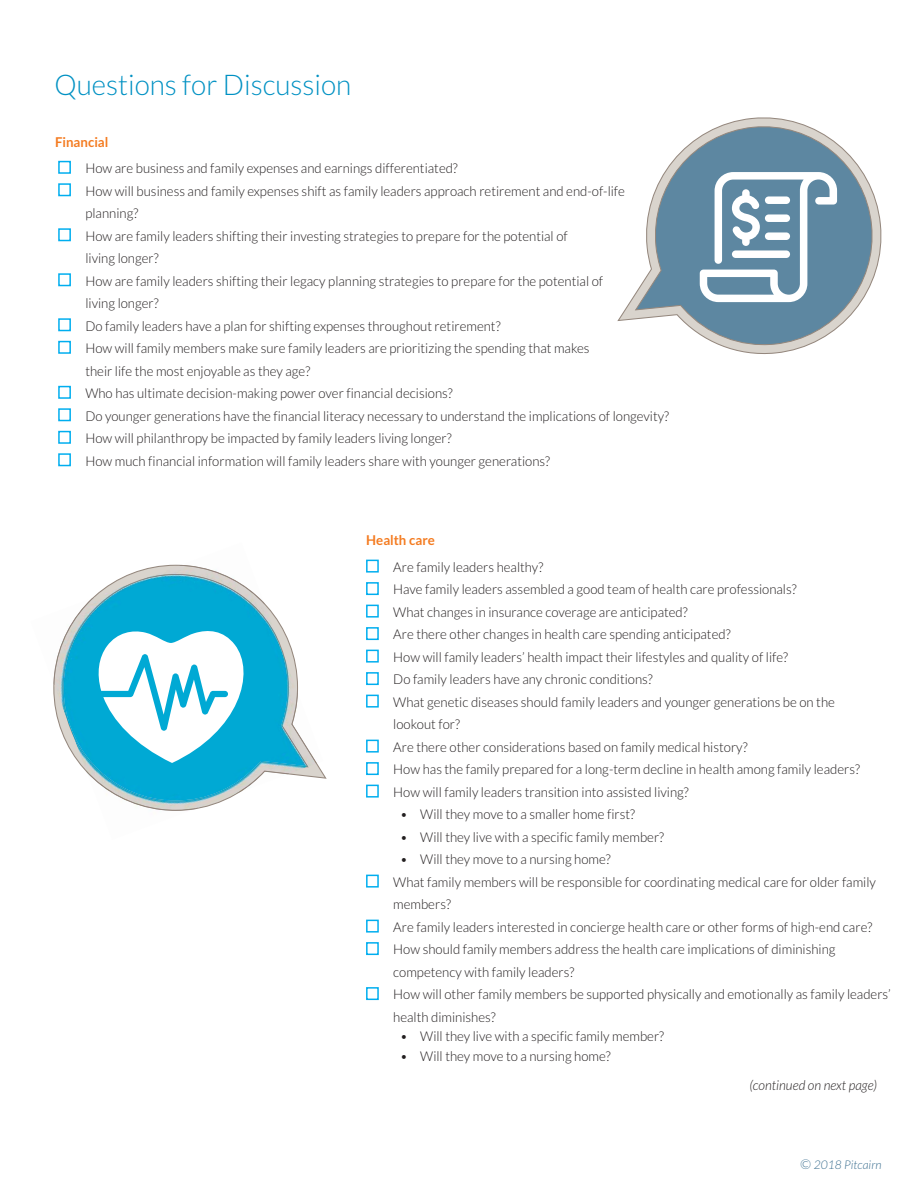
<style>
.page{position:relative;width:918px;height:1188px;background:#fff}
.page>*{position:absolute;margin:0;border:0;box-sizing:border-box;transform-origin:0 0}
.t1{font:300 28.5px "Lato";color:#0091c3}
.t2{font:300 13.5px/22.5px "Lato";color:#231f20}
.t3{font:italic 300 13.5px "Lato";color:#231f20}
.t4{font:700 13.5px "Lato";color:#f47b20}
.t5{font:italic 300 12px "Lato";color:#3a6e8f}
.s1{font-size:13.5px}
</style>
<div class="page">
<div style="left:58px;top:161px;width:13px;height:13px;border:2px solid #00aeef"></div>
<div style="left:58px;top:183px;width:13px;height:13px;border:2px solid #00aeef"></div>
<div style="left:58px;top:228px;width:13px;height:13px;border:2px solid #00aeef"></div>
<div style="left:58px;top:273px;width:13px;height:13px;border:2px solid #00aeef"></div>
<div style="left:58px;top:318px;width:13px;height:13px;border:2px solid #00aeef"></div>
<div style="left:58px;top:341px;width:13px;height:13px;border:2px solid #00aeef"></div>
<div style="left:58px;top:386px;width:13px;height:13px;border:2px solid #00aeef"></div>
<div style="left:58px;top:408px;width:13px;height:13px;border:2px solid #00aeef"></div>
<div style="left:58px;top:431px;width:13px;height:13px;border:2px solid #00aeef"></div>
<div style="left:58px;top:453px;width:13px;height:13px;border:2px solid #00aeef"></div>
<div style="left:366px;top:560px;width:13px;height:13px;border:2px solid #00aeef"></div>
<div style="left:366px;top:582px;width:13px;height:13px;border:2px solid #00aeef"></div>
<div style="left:366px;top:605px;width:13px;height:13px;border:2px solid #00aeef"></div>
<div style="left:366px;top:627px;width:13px;height:13px;border:2px solid #00aeef"></div>
<div style="left:366px;top:650px;width:13px;height:13px;border:2px solid #00aeef"></div>
<div style="left:366px;top:672px;width:13px;height:13px;border:2px solid #00aeef"></div>
<div style="left:366px;top:695px;width:13px;height:13px;border:2px solid #00aeef"></div>
<div style="left:366px;top:740px;width:13px;height:13px;border:2px solid #00aeef"></div>
<div style="left:366px;top:762px;width:13px;height:13px;border:2px solid #00aeef"></div>
<div style="left:366px;top:785px;width:13px;height:13px;border:2px solid #00aeef"></div>
<div style="left:366px;top:875px;width:13px;height:13px;border:2px solid #00aeef"></div>
<div style="left:366px;top:920px;width:13px;height:13px;border:2px solid #00aeef"></div>
<div style="left:366px;top:942px;width:13px;height:13px;border:2px solid #00aeef"></div>
<div style="left:366px;top:987px;width:13px;height:13px;border:2px solid #00aeef"></div>
<svg style="left:617px;top:117px;width:265px;height:237px"></svg>
<svg style="left:634px;top:121px;width:243px;height:227px"></svg>
<svg style="left:700px;top:172px;width:137px;height:130px"></svg>
<img style="left:53px;top:565px;width:264px;height:246px">
<svg style="left:96px;top:629px;width:160px;height:134px"></svg>
<h1 class="t1" style="left:54px;top:73px;width:299px">Questions for Discussion</h1>
<p class="t4" style="left:55px;top:137px;width:55px">Financial</p>
<p class="t2" style="left:85px;top:158px;width:585px">How are business and family expenses and earnings differentiated?<br>How will business and family expenses shift as family leaders approach retirement and end-of-life planning?<br>How are family leaders shifting their investing strategies to prepare for the potential of<br>living longer?<br>How are family leaders shifting their legacy planning strategies to prepare for the potential of<br>living longer?<br>Do family leaders have a plan for shifting expenses throughout retirement?<br>How will family members make sure family leaders are prioritizing the spending that makes<br>their life the most enjoyable as they age?<br>Who has ultimate decision-making power over financial decisions?<br>Do younger generations have the financial literacy necessary to understand the implications of longevity?<br>How will philanthropy be impacted by family leaders living longer?<br>How much financial information will family leaders share with younger generations?</p>
<p class="t4" style="left:366px;top:535px;width:70px">Health care</p>
<p class="t2" style="left:393px;top:557px;width:468px">Are family leaders healthy?<br>Have family leaders assembled a good team of health care professionals?<br>What changes in insurance coverage are anticipated?<br>Are there other changes in health care spending anticipated?<br>How will family leaders’ health impact their lifestyles and quality of life?<br>Do family leaders have any chronic conditions?<br>What genetic diseases should family leaders and younger generations be on the lookout for?<br>Are there other considerations based on family medical history?<br>How has the family prepared for a long-term decline in health among family leaders?<br>How will family leaders transition into assisted living?</p>
<p class="t2" style="left:400px;top:804px;width:237px">• Will they move to a smaller home first?</p>
<p class="t2" style="left:400px;top:827px;width:266px">• Will they live with a specific family member?</p>
<p class="t2" style="left:393px;top:849px;width:499px;text-indent:7px">• Will they move to a nursing home?<br>What family members will be responsible for coordinating medical care for older family members?<br>Are family leaders interested in concierge health care or other forms of high-end care?<br>How should family members address the health care implications of diminishing competency with family leaders?<br>How will other family members be supported physically and emotionally as family leaders’ health diminishes?</p>
<p class="t2" style="left:400px;top:1026px;width:266px">• Will they live with a specific family member?</p>
<p class="t2" style="left:400px;top:1046px;width:212px">• Will they move to a nursing home?</p>
<p class="t3" style="left:749px;top:1079px;width:129px">(continued on next page)</p>
<p class="t5" style="left:800px;top:1160px;width:83px"><span class="s1">©</span> 2018 Pitcairn</p>
</div>
